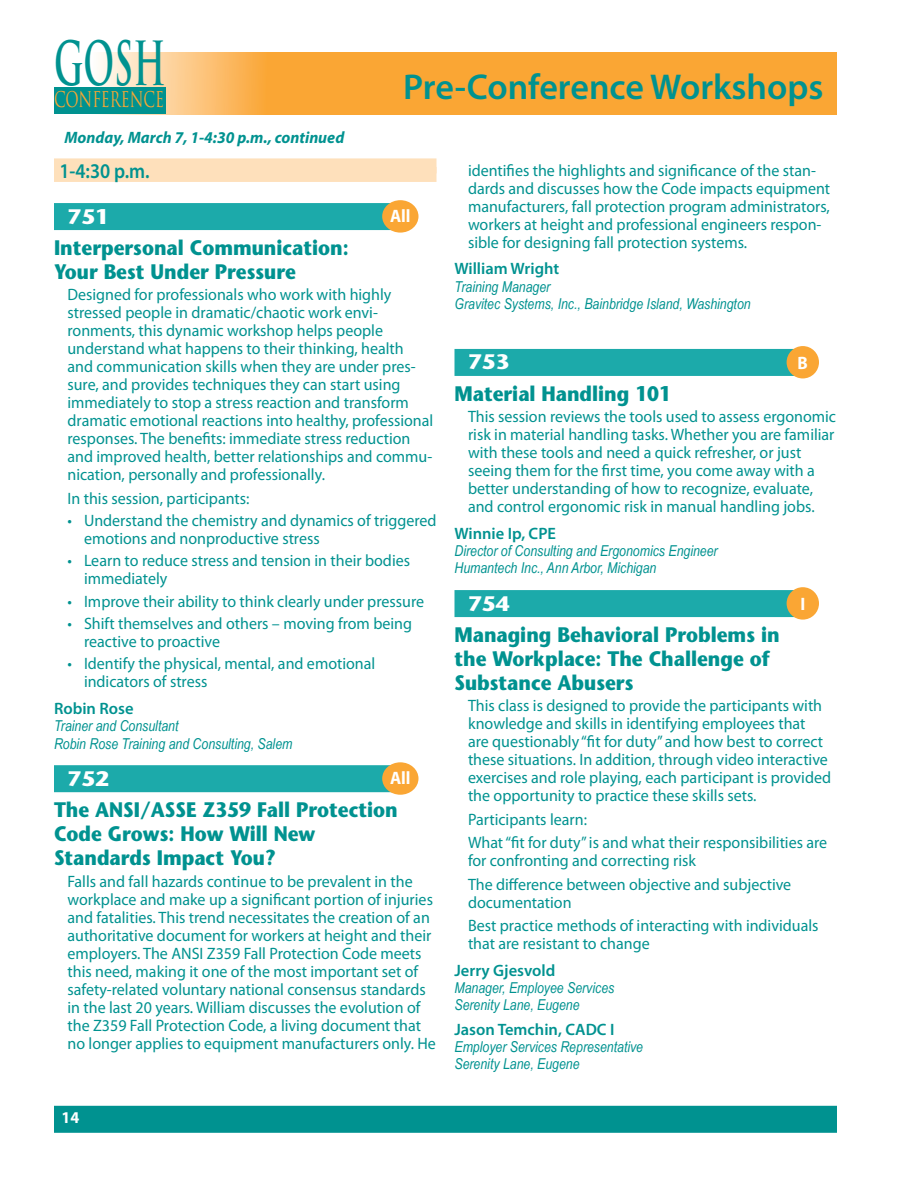
<style>
.page{position:relative;width:918px;height:1188px;background:#fff}
.page>*{position:absolute;margin:0;border:0;box-sizing:border-box;transform-origin:0 0}
.t1{font:700 59.25px "Trajan Pro";color:#009290;scale:.56 1}
.Section_Headings_L{font:600 36px "Myriad Pro";color:#009290}
.t2{font:21.15px "Trajan Pro";color:#faa634;scale:.69 1}
.Class_Title{font:700 21px/24px "Stone Sans";color:#009290;scale:.9 1}
.Class_-Level{font:700 21px "Stone Sans";color:#fff;scale:1.05 1}
.Class_Times{font:600 21px "Myriad Pro";color:#009290;scale:.9 1}
.t3{font:700 18px "Myriad Pro";letter-spacing:-.005em;color:#fff;scale:.95 1}
.Body_text{font:16.5px/18px "Myriad Pro";color:#009290}
.Body_indent{font:16.5px/18px "Myriad Pro";color:#009290}
.Speaker_Subtitle{font:600 16.5px "Myriad Pro";color:#009290}
.Body_text-Bold{font:italic 700 16.5px "Myriad Pro";color:#009290}
.t4{font:700 16.5px "Myriad Pro";color:#fff}
.Info-caption{font:italic 15px "Arial Narrow";color:#009290}
</style>
<div class="page">
<svg style="left:98px;top:52px;width:739px;height:63px;background:#faac44"></svg>
<div style="left:54px;top:1106px;width:783px;height:27px;background:#009290;border:2px solid #009290"></div>
<div style="left:54px;top:87px;width:112px;height:27px;background:#009290"></div>
<div style="left:54px;top:158px;width:382px;height:15px;background:#fee0bb"></div>
<div style="left:54px;top:167px;width:382px;height:15px;background:#fee0bb"></div>
<div style="left:54px;top:203px;width:342px;height:27px;background:#1caaaa"></div>
<div style="left:54px;top:765px;width:342px;height:27px;background:#1caaaa"></div>
<div style="left:382px;top:200px;width:37px;height:33px;background:#faa634;border-radius:50%"></div>
<div style="left:382px;top:762px;width:37px;height:33px;background:#faa634;border-radius:50%"></div>
<div style="left:454px;top:349px;width:342px;height:27px;background:#1caaaa"></div>
<div style="left:454px;top:590px;width:342px;height:27px;background:#1caaaa"></div>
<div style="left:787px;top:346px;width:32px;height:32px;background:#faa634;border-radius:50%"></div>
<div style="left:787px;top:587px;width:32px;height:33px;background:#faa634;border-radius:50%"></div>
<h1 class="t1" style="left:54px;top:26px;width:194px">GOSH</h1>
<p class="t2" style="left:54px;top:86px;width:161px">CONFERENCE</p>
<p class="Section_Headings_L" style="left:403px;top:64px;width:422px">Pre-Conference Workshops</p>
<p class="Body_text-Bold" style="left:64px;top:127px;width:281px">Monday, March 7, 1-4:30 p.m., continued</p>
<p class="Class_Times" style="left:59px;top:157px;width:102px">1-4:30 p.m.</p>
<p class="Class_-Level" style="left:68px;top:203px;width:41px">751</p>
<p class="t3" style="left:390px;top:204px;width:23px">All</p>
<p class="Class_Title" style="left:54px;top:235px;width:329px">Interpersonal Communication:<br>Your Best Under Pressure</p>
<p class="Body_text" style="left:68px;top:286px;width:367px">Designed for professionals who work with highly stressed people in dramatic/chaotic work envi&shy;ronments, this dynamic workshop helps people understand what happens to their thinking, health and communication skills when they are under pres&shy;sure, and provides techniques they can start using immediately to stop a stress reaction and transform dramatic emotional reactions into healthy, professional responses. The benefits: immediate stress reduction and improved health, better relationships and commu&shy;nication, personally and professionally.</p>
<p class="Body_text" style="left:68px;top:489px;width:184px">In this session, participants:</p>
<p class="Body_indent" style="left:84px;top:511px;width:354px;text-indent:-16px">• Understand the chemistry and dynamics of triggered emotions and nonproductive stress</p>
<p class="Body_indent" style="left:84px;top:552px;width:328px;text-indent:-16px">• Learn to reduce stress and tension in their bodies immediately</p>
<p class="Body_indent" style="left:68px;top:592px;width:358px">• Improve their ability to think clearly under pressure</p>
<p class="Body_indent" style="left:84px;top:614px;width:330px;text-indent:-16px">• Shift themselves and others – moving from being reactive to proactive</p>
<p class="Body_indent" style="left:84px;top:655px;width:293px;text-indent:-16px">• Identify the physical, mental, and emotional indicators of stress</p>
<p class="Speaker_Subtitle" style="left:54px;top:698px;width:81px">Robin Rose</p>
<p class="Info-caption" style="left:54px;top:716px;width:126px">Trainer and Consultant</p>
<p class="Info-caption" style="left:54px;top:733px;width:240px">Robin Rose Training and Consulting, Salem</p>
<p class="Class_-Level" style="left:68px;top:765px;width:41px">752</p>
<p class="t3" style="left:390px;top:766px;width:23px">All</p>
<p class="Class_Title" style="left:54px;top:798px;width:384px">The ANSI/ASSE Z359 Fall Protection<br>Code Grows: How Will New<br>Standards Impact You?</p>
<p class="Body_text" style="left:68px;top:872px;width:370px">Falls and fall hazards continue to be prevalent in the workplace and make up a significant portion of injuries and fatalities. This trend necessitates the creation of an authoritative document for workers at height and their employers. The ANSI Z359 Fall Protection Code meets this need, making it one of the most important set of safety-related voluntary national consensus standards in the last 20 years. William discusses the evolution of the Z359 Fall Protection Code, a living document that no longer applies to equipment manufacturers only. He</p>
<p class="t4" style="left:62px;top:1107px;width:19px">14</p>
<p class="Body_text" style="left:468px;top:161px;width:364px">identifies the highlights and significance of the stan&shy;dards and discusses how the Code impacts equipment manufacturers, fall protection program administrators, workers at height and professional engineers respon&shy;sible for designing fall protection systems.</p>
<p class="Speaker_Subtitle" style="left:454px;top:258px;width:106px">William Wright</p>
<p class="Info-caption" style="left:454px;top:276px;width:97px">Training Manager</p>
<p class="Info-caption" style="left:454px;top:293px;width:298px">Gravitec Systems, Inc., Bainbridge Island, Washington</p>
<p class="Class_-Level" style="left:468px;top:349px;width:41px">753</p>
<p class="t3" style="left:798px;top:352px;width:12px">B</p>
<p class="Class_Title" style="left:454px;top:381px;width:242px">Material Handling 101</p>
<p class="Body_text" style="left:468px;top:407px;width:370px">This session reviews the tools used to assess ergonomic risk in material handling tasks. Whether you are familiar with these tools and need a quick refresher, or just seeing them for the first time, you come away with a better understanding of how to recognize, evaluate, and control ergonomic risk in manual handling jobs.</p>
<p class="Speaker_Subtitle" style="left:454px;top:523px;width:103px">Winnie Ip, CPE</p>
<p class="Info-caption" style="left:454px;top:540px;width:265px">Director of Consulting and Ergonomics Engineer</p>
<p class="Info-caption" style="left:454px;top:558px;width:203px">Humantech Inc., Ann Arbor, Michigan</p>
<p class="Class_-Level" style="left:468px;top:590px;width:41px">754</p>
<p class="t3" style="left:800px;top:593px;width:7px">I</p>
<p class="Class_Title" style="left:454px;top:622px;width:363px">Managing Behavioral Problems in the Workplace: The Challenge of<br>Substance Abusers</p>
<p class="Body_text" style="left:468px;top:697px;width:365px">This class is designed to provide the participants with knowledge and skills in identifying employees that<br>are questionably “fit for duty” and how best to correct these situations. In addition, through video interactive exercises and role playing, each participant is provided the opportunity to practice these skills sets.</p>
<p class="Body_text" style="left:468px;top:810px;width:121px">Participants learn:</p>
<p class="Body_text" style="left:468px;top:833px;width:361px">What“fit for duty”is and what their responsibilities are for confronting and correcting risk</p>
<p class="Body_text" style="left:468px;top:875px;width:325px">The difference between objective and subjective documentation</p>
<p class="Body_text" style="left:468px;top:916px;width:352px">Best practice methods of interacting with individuals that are resistant to change</p>
<p class="Speaker_Subtitle" style="left:454px;top:960px;width:102px">Jerry Gjesvold</p>
<p class="Info-caption" style="left:454px;top:977px;width:161px">Manager, Employee Services</p>
<p class="Info-caption" style="left:454px;top:994px;width:127px">Serenity Lane, Eugene</p>
<p class="Speaker_Subtitle" style="left:454px;top:1019px;width:161px">Jason Temchin, CADC I</p>
<p class="Info-caption" style="left:454px;top:1036px;width:190px">Employer Services Representative</p>
<p class="Info-caption" style="left:454px;top:1053px;width:127px">Serenity Lane, Eugene</p>
</div>
